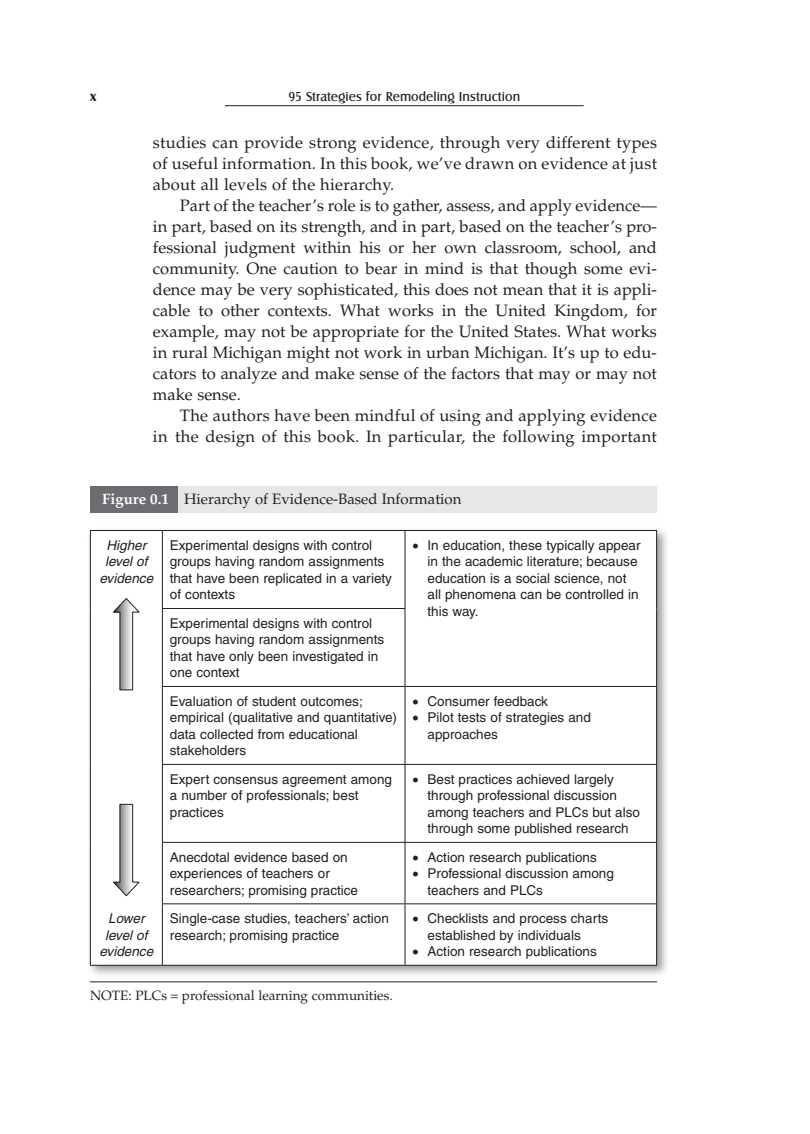
<style>
.page{position:relative;width:810px;height:1134px;background:#fff}
.page>*{position:absolute;margin:0;border:0;box-sizing:border-box;transform-origin:0 0}
.t1{font:16.5px/21px "Palatino";letter-spacing:.015em;color:#231f20;text-align:justify}
.Figure_Number___Capt{font:15px "Palatino";color:#231f20}
.t2{font:13.5px/16.5px "Helvetica";color:#231f20}
.t3{font:italic 13.5px/16.5px "Helvetica";color:#231f20;text-align:center}
.Source_Note{font:13.5px "Palatino";color:#231f20}
.t4{font:13.5px "Castle T";color:#231f20}
.t5{font:700 13.5px "Castle T";color:#231f20}
.s1{font-weight:700;color:#fff}
</style>
<div class="page">
<hr style="left:225px;top:105px;width:359px;height:1px;background:#231f20">
<div style="left:176px;top:486px;width:481px;height:27px;background:#e6e7e9"></div>
<div style="left:90px;top:486px;width:87px;height:27px;background:#6c6d70"></div>
<div style="left:86px;top:526px;width:584px;height:452px;background:#231f20;opacity:.45"></div>
<svg style="left:91px;top:531px;width:565px;height:434px"></svg>
<hr style="left:162px;top:530px;width:243px;height:1px;background:#231f20">
<hr style="left:405px;top:530px;width:252px;height:1px;background:#231f20">
<hr style="left:405px;top:531px;width:1px;height:77px;background:#231f20">
<hr style="left:656px;top:531px;width:1px;height:77px;background:#231f20">
<hr style="left:90px;top:608px;width:1px;height:78px;background:#231f20">
<hr style="left:162px;top:608px;width:243px;height:1px;background:#231f20">
<hr style="left:162px;top:609px;width:1px;height:77px;background:#231f20">
<hr style="left:405px;top:609px;width:1px;height:77px;background:#231f20">
<hr style="left:656px;top:608px;width:1px;height:78px;background:#231f20">
<hr style="left:90px;top:686px;width:1px;height:78px;background:#231f20">
<hr style="left:162px;top:686px;width:243px;height:1px;background:#231f20">
<hr style="left:162px;top:687px;width:1px;height:77px;background:#231f20">
<hr style="left:405px;top:686px;width:252px;height:1px;background:#231f20">
<hr style="left:405px;top:687px;width:1px;height:77px;background:#231f20">
<hr style="left:656px;top:687px;width:1px;height:77px;background:#231f20">
<hr style="left:90px;top:764px;width:1px;height:78px;background:#231f20">
<hr style="left:162px;top:764px;width:243px;height:1px;background:#231f20">
<hr style="left:162px;top:765px;width:1px;height:77px;background:#231f20">
<hr style="left:405px;top:764px;width:252px;height:1px;background:#231f20">
<hr style="left:405px;top:765px;width:1px;height:77px;background:#231f20">
<hr style="left:656px;top:765px;width:1px;height:77px;background:#231f20">
<hr style="left:90px;top:842px;width:1px;height:62px;background:#231f20">
<hr style="left:162px;top:842px;width:243px;height:1px;background:#231f20">
<hr style="left:162px;top:843px;width:1px;height:60px;background:#231f20">
<hr style="left:405px;top:842px;width:252px;height:1px;background:#231f20">
<hr style="left:405px;top:843px;width:1px;height:60px;background:#231f20">
<hr style="left:656px;top:843px;width:1px;height:60px;background:#231f20">
<hr style="left:162px;top:903px;width:243px;height:1px;background:#231f20">
<hr style="left:405px;top:903px;width:252px;height:1px;background:#231f20">
<hr style="left:405px;top:904px;width:1px;height:61px;background:#231f20">
<hr style="left:656px;top:904px;width:1px;height:61px;background:#231f20">
<hr style="left:162px;top:965px;width:243px;height:1px;background:#231f20">
<hr style="left:405px;top:965px;width:252px;height:1px;background:#231f20">
<hr style="left:90px;top:530px;width:72px;height:1px;background:#231f20">
<hr style="left:90px;top:531px;width:1px;height:77px;background:#231f20">
<hr style="left:162px;top:531px;width:1px;height:77px;background:#231f20">
<hr style="left:90px;top:904px;width:1px;height:61px;background:#231f20">
<hr style="left:162px;top:904px;width:1px;height:61px;background:#231f20">
<hr style="left:90px;top:965px;width:72px;height:1px;background:#231f20">
<hr style="left:90px;top:981px;width:567px;height:1px;background:#231f20">
<svg style="left:113px;top:598px;width:26px;height:92px"></svg>
<svg style="left:113px;top:804px;width:26px;height:92px"></svg>
<p class="t5" style="left:90px;top:89px;width:8px">x</p>
<p class="t4" style="left:288px;top:89px;width:233px">95 Strategies for Remodeling Instruction</p>
<p class="t1" style="left:153px;top:132px;width:506px">studies can provide strong evidence, through very different types of useful information. In this book, we’ve drawn on evidence at just about all levels of the hierarchy.</p>
<p class="t1" style="left:153px;top:195px;width:506px;text-indent:27px">Part of the teacher’s role is to gather, assess, and apply evidence— in part, based on its strength, and in part, based on the teacher’s pro&shy;fessional judgment within his or her own classroom, school, and community. One caution to bear in mind is that though some evi&shy;dence may be very sophisticated, this does not mean that it is appli&shy;cable to other contexts. What works in the United Kingdom, for example, may not be appropriate for the United States. What works in rural Michigan might not work in urban Michigan. It’s up to edu&shy;cators to analyze and make sense of the factors that may or may not make sense.</p>
<p class="t1" style="left:153px;top:405px;width:505px;text-align:right">The authors have been mindful of using and applying evidence<br>in the design of this book. In particular, the following important</p>
<p class="Figure_Number___Capt" style="left:102px;top:491px;width:361px"><span class="s1">Figure 0.1</span> Hierarchy of Evidence-Based Information</p>
<p class="t3" style="left:100px;top:537px;width:55px">Higher level of evidence</p>
<p class="t2" style="left:170px;top:537px;width:224px">Experimental designs with control groups having random assignments that have been replicated in a variety of contexts</p>
<p class="t2" style="left:428px;top:537px;width:215px;text-indent:-15px">• In education, these typically appear in the academic literature; because education is a social science, not all phenomena can be controlled in this way.</p>
<p class="t2" style="left:170px;top:615px;width:216px">Experimental designs with control groups having random assignments that have only been investigated in one context</p>
<p class="t2" style="left:170px;top:693px;width:229px">Evaluation of student outcomes; empirical (qualitative and quantitative) data collected from educational stakeholders</p>
<p class="t2" style="left:412px;top:693px;width:137px">• Consumer feedback</p>
<p class="t2" style="left:428px;top:709px;width:165px;text-indent:-15px">• Pilot tests of strategies and approaches</p>
<p class="t2" style="left:170px;top:771px;width:224px">Expert consensus agreement among a number of professionals; best practices</p>
<p class="t2" style="left:428px;top:771px;width:214px;text-indent:-15px">• Best practices achieved largely through professional discussion among teachers and PLCs but also through some published research</p>
<p class="t2" style="left:170px;top:849px;width:190px">Anecdotal evidence based on experiences of teachers or researchers; promising practice</p>
<p class="t2" style="left:412px;top:849px;width:186px">• Action research publications</p>
<p class="t2" style="left:428px;top:865px;width:188px;text-indent:-15px">• Professional discussion among teachers and PLCs</p>
<p class="t3" style="left:100px;top:910px;width:55px">Lower level of evidence</p>
<p class="t2" style="left:170px;top:910px;width:221px">Single-case studies, teachers’ action research; promising practice</p>
<p class="t2" style="left:428px;top:910px;width:182px;text-indent:-15px">• Checklists and process charts established by individuals</p>
<p class="t2" style="left:412px;top:943px;width:186px">• Action research publications</p>
<p class="Source_Note" style="left:90px;top:988px;width:304px">NOTE: PLCs professional learning communities.</p>
</div>
